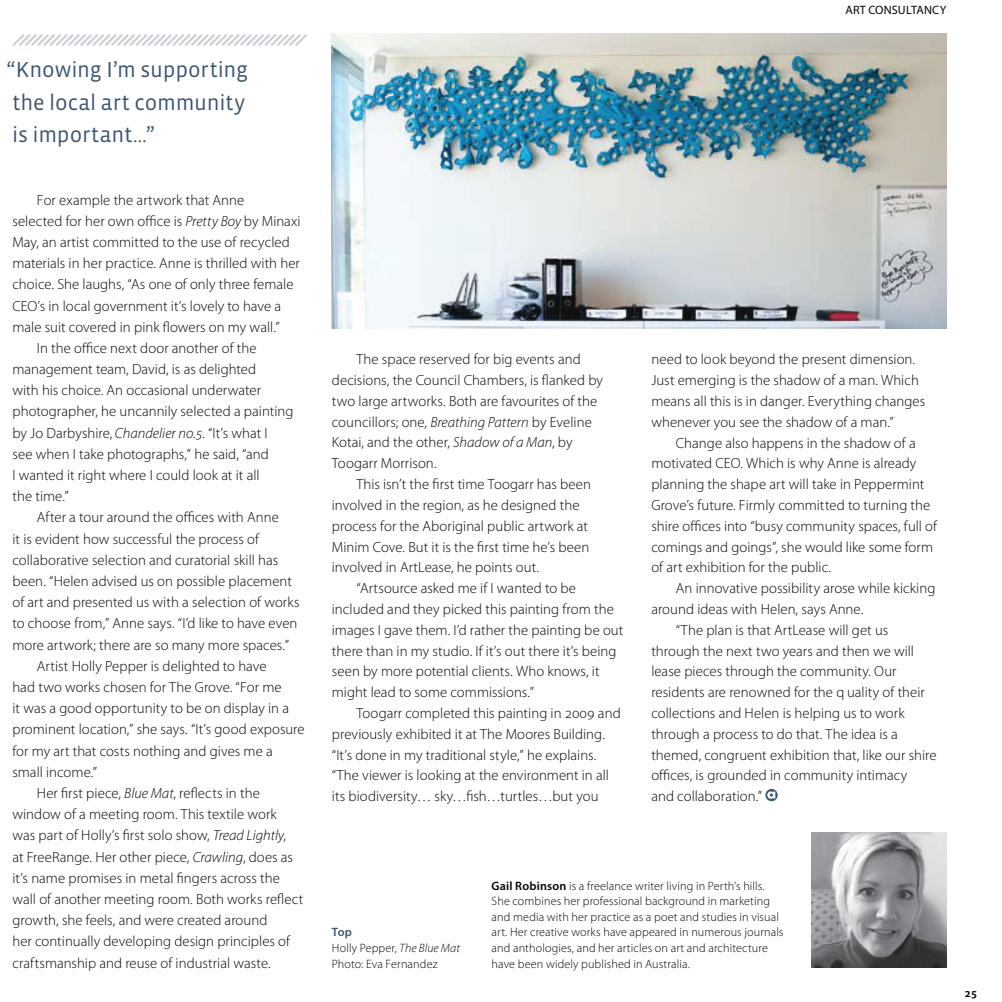
<style>
.page{position:relative;width:1002px;height:1002px;background:#fff}
.page>*{position:absolute;margin:0;border:0;box-sizing:border-box;transform-origin:0 0}
.t1{font:22.05px/32.4px "Vista Sans OT";letter-spacing:-.005em;color:#3b5573}
.t2{font:300 14.62px/20.7px "Myriad Pro";letter-spacing:.005em;color:#040503}
.t3{font:300 12.15px/15.5px "Myriad Pro";letter-spacing:.01em;color:#040503}
.t4{font:12.15px "Myriad Pro";letter-spacing:.01em;color:#040503}
.t5{font:600 12.15px "Myriad Pro";color:#040503}
.s1{font-style:italic}
.s2{font-weight:600;color:#3b5573}
.s3{font-weight:600}
</style>
<div class="page">
<svg style="left:765px;top:789px;width:12px;height:12px"></svg>
<img style="left:811px;top:832px;width:135px;height:135px">
<img style="left:332px;top:34px;width:614px;height:294px">
<svg style="left:12px;top:34px;width:295px;height:12px"></svg>
<h1 class="t1" style="left:7px;top:54px;width:243px">“Knowing I’m supporting the local art community is important…”</h1>
<p class="t2" style="left:37px;top:189px;width:209px">For example the artwork that Anne</p>
<p class="t2" style="left:12px;top:210px;width:290px">selected for her own office is <span class="s1">Pretty Boy</span> by Minaxi</p>
<p class="t2" style="left:12px;top:231px;width:279px">May, an artist committed to the use of recycled</p>
<p class="t2" style="left:12px;top:253px;width:289px">materials in her practice. Anne is thrilled with her</p>
<p class="t2" style="left:12px;top:274px;width:282px">choice. She laughs, “As one of only three female</p>
<p class="t2" style="left:12px;top:295px;width:270px">CEO’s in local government it’s lovely to have a</p>
<p class="t2" style="left:12px;top:316px;width:269px">male suit covered in pink flowers on my wall.”</p>
<p class="t2" style="left:37px;top:337px;width:221px">In the office next door another of the</p>
<p class="t2" style="left:12px;top:358px;width:245px">management team, David, is as delighted</p>
<p class="t2" style="left:12px;top:380px;width:250px">with his choice. An occasional underwater</p>
<p class="t2" style="left:12px;top:401px;width:282px">photographer, he uncannily selected a painting</p>
<p class="t2" style="left:12px;top:422px;width:257px">by Jo Darbyshire, <span class="s1">Chandelier no.5</span>. “It’s what I</p>
<p class="t2" style="left:12px;top:443px;width:258px">see when I take photographs,” he said, “and</p>
<p class="t2" style="left:12px;top:464px;width:249px">I wanted it right where I could look at it all</p>
<p class="t2" style="left:12px;top:486px;width:58px">the time.”</p>
<p class="t2" style="left:37px;top:507px;width:243px">After a tour around the offices with Anne</p>
<p class="t2" style="left:12px;top:528px;width:248px">it is evident how successful the process of</p>
<p class="t2" style="left:12px;top:549px;width:267px">collaborative selection and curatorial skill has</p>
<p class="t2" style="left:12px;top:570px;width:281px">been. “Helen advised us on possible placement</p>
<p class="t2" style="left:12px;top:591px;width:289px">of art and presented us with a selection of works</p>
<p class="t2" style="left:12px;top:613px;width:286px">to choose from,” Anne says. “I’d like to have even</p>
<p class="t2" style="left:12px;top:634px;width:278px">more artwork; there are so many more spaces.”</p>
<p class="t2" style="left:37px;top:655px;width:231px">Artist Holly Pepper is delighted to have</p>
<p class="t2" style="left:12px;top:676px;width:271px">had two works chosen for The Grove. “For me</p>
<p class="t2" style="left:12px;top:697px;width:278px">it was a good opportunity to be on display in a</p>
<p class="t2" style="left:12px;top:719px;width:294px">prominent location,” she says. “It’s good exposure</p>
<p class="t2" style="left:12px;top:740px;width:262px">for my art that costs nothing and gives me a</p>
<p class="t2" style="left:12px;top:761px;width:86px">small income.”</p>
<p class="t2" style="left:37px;top:782px;width:224px">Her first piece, <span class="s1">Blue Mat</span>, reflects in the</p>
<p class="t2" style="left:12px;top:803px;width:266px">window of a meeting room. This textile work</p>
<p class="t2" style="left:12px;top:824px;width:275px">was part of Holly’s first solo show, <span class="s1">Tread Lightly</span>,</p>
<p class="t2" style="left:12px;top:846px;width:282px">at FreeRange. Her other piece, <span class="s1">Crawling</span>, does as</p>
<p class="t2" style="left:12px;top:867px;width:269px">it’s name promises in metal fingers across the</p>
<p class="t2" style="left:12px;top:888px;width:292px">wall of another meeting room. Both works reflect</p>
<p class="t2" style="left:12px;top:909px;width:256px">growth, she feels, and were created around</p>
<p class="t2" style="left:12px;top:930px;width:279px">her continually developing design principles of</p>
<p class="t2" style="left:12px;top:952px;width:260px">craftsmanship and reuse of industrial waste.</p>
<p class="t4" style="left:845px;top:2px;width:102px">ART CoNSuLTANCy</p>
<p class="t2" style="left:332px;top:349px;width:272px;text-indent:25px">The space reserved for big events and decisions, the Council Chambers, is flanked by two large artworks. Both are favourites of the councillors; one, <span class="s1">Breathing Pattern</span> by Eveline Kotai, and the other, <span class="s1">Shadow of a Man</span>, by Toogarr Morrison.</p>
<p class="t2" style="left:332px;top:473px;width:261px;text-indent:25px">This isn’t the first time Toogarr has been involved in the region, as he designed the process for the Aboriginal public artwork at Minim Cove. But it is the first time he’s been involved in ArtLease, he points out.</p>
<p class="t2" style="left:332px;top:577px;width:293px;text-indent:25px">“Artsource asked me if I wanted to be included and they picked this painting from the images I gave them. I’d rather the painting be out there than in my studio. If it’s out there it’s being seen by more potential clients. Who knows, it might lead to some commissions.”</p>
<p class="t2" style="left:332px;top:702px;width:290px;text-indent:25px">Toogarr completed this painting in 2009 and previously exhibited it at The Moores Building. “It’s done in my traditional style,” he explains. “The viewer is looking at the environment in all its biodiversity… sky…fish…turtles…but you</p>
<p class="t2" style="left:651px;top:349px;width:275px">need to look beyond the present dimension.<br>Just emerging is the shadow of a man. Which means all this is in danger. Everything changes whenever you see the shadow of a man.”</p>
<p class="t2" style="left:651px;top:432px;width:287px;text-indent:25px">Change also happens in the shadow of a motivated CEO. Which is why Anne is already planning the shape art will take in Peppermint Grove’s future. Firmly committed to turning the shire offices into “busy community spaces, full of comings and goings”, she would like some form of art exhibition for the public.</p>
<p class="t2" style="left:675px;top:577px;width:261px">An innovative possibility arose while kicking</p>
<p class="t2" style="left:651px;top:598px;width:213px">around ideas with Helen, says Anne.</p>
<p class="t2" style="left:675px;top:619px;width:214px">“The plan is that ArtLease will get us</p>
<p class="t2" style="left:651px;top:640px;width:264px">through the next two years and then we will</p>
<p class="t2" style="left:651px;top:661px;width:247px">lease pieces through the community. Our</p>
<p class="t2" style="left:651px;top:681px;width:275px">residents are renowned for the q uality of their</p>
<p class="t2" style="left:651px;top:702px;width:255px">collections and Helen is helping us to work</p>
<p class="t2" style="left:651px;top:723px;width:248px">through a process to do that. The idea is a</p>
<p class="t2" style="left:651px;top:744px;width:287px">themed, congruent exhibition that, like our shire</p>
<p class="t2" style="left:651px;top:765px;width:257px">offices, is grounded in community intimacy</p>
<p class="t2" style="left:651px;top:785px;width:112px">and collaboration.”</p>
<p class="t3" style="left:332px;top:924px;width:130px"><span class="s2">Top<br></span>Holly Pepper, <span class="s1">The Blue Mat<br></span>Photo: Eva Fernandez</p>
<p class="t3" style="left:491px;top:877px;width:293px"><span class="s3">Gail Robinson</span> is a freelance writer living in Perth’s hills.<br>She combines her professional background in marketing and media with her practice as a poet and studies in visual art. Her creative works have appeared in numerous journals and anthologies, and her articles on art and architecture have been widely published in Australia.</p>
<p class="t5" style="left:964px;top:984px;width:14px">25</p>
</div>
